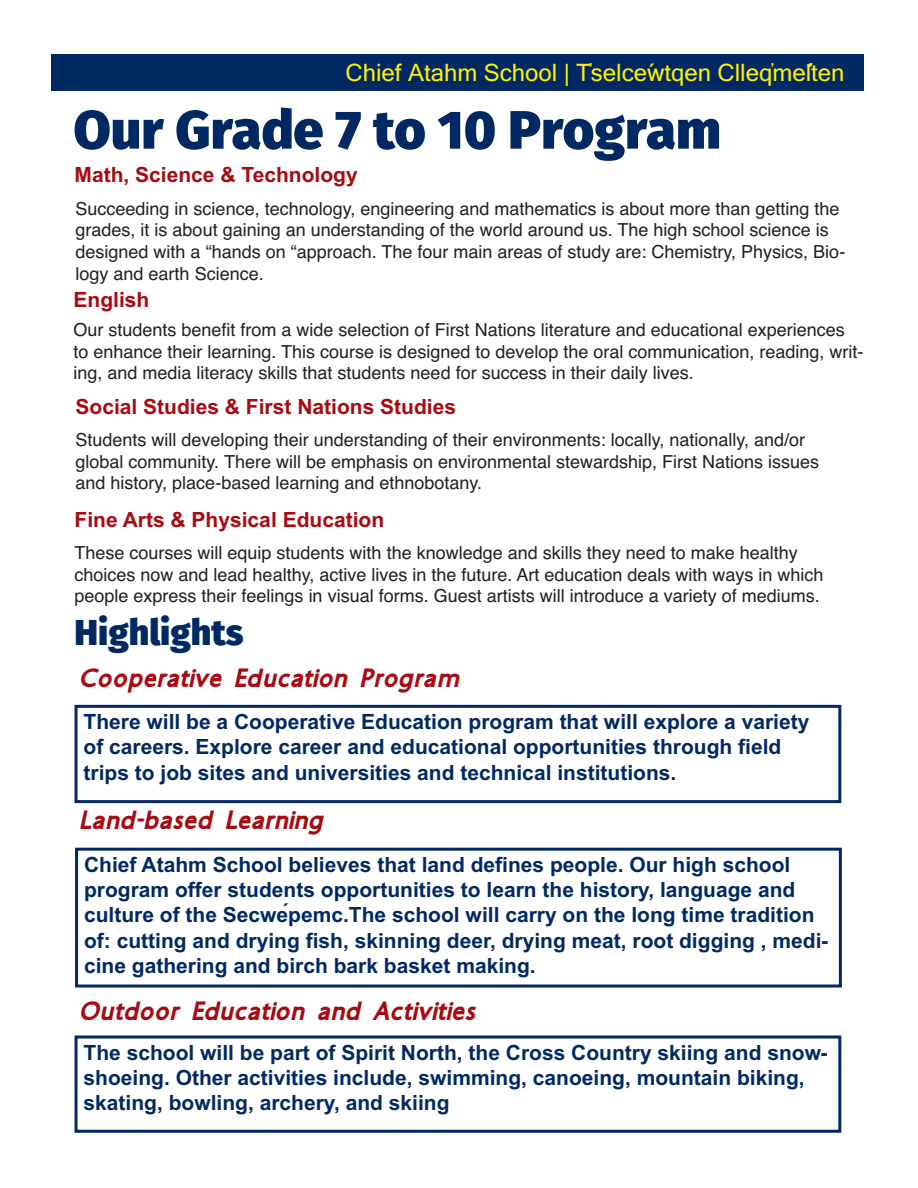
<style>
.page{position:relative;width:918px;height:1188px;background:#fff}
.page>*{position:absolute;margin:0;border:0;box-sizing:border-box;transform-origin:0 0}
.t1{font:800 54px "Fira Sans";color:#002964}
.t2{font:800 36px "Fira Sans";color:#002964}
.t3{font:italic 700 27px "Aboriginal Sans";color:#a70a12}
.t4{font:24px "Microsoft Sans Serif";color:#fff101}
.t5{font:700 21px/25.2px "Arial";color:#002964}
.t6{font:700 21px "Arial";color:#a70a12}
.t7{font:18px/21.6px "Helvetica";color:#231f20}
</style>
<div class="page">
<div style="left:52px;top:54px;width:812px;height:37px;background:#002964"></div>
<div style="left:75px;top:705px;width:766px;height:98px;border:3px solid #002964"></div>
<div style="left:75px;top:848px;width:767px;height:140px;border:3px solid #002964"></div>
<div style="left:75px;top:1035px;width:766px;height:98px;border:3px solid #002964"></div>
<p class="t4" style="left:345px;top:59px;width:501px">Chief Atahm School | T̓selcéwtqen Clleq̓mél̓ten</p>
<p class="t1" style="left:74px;top:107px;width:649px">Our Grade 7 to 10 Program</p>
<p class="t6" style="left:75px;top:167px;width:285px">Math, Science &amp; Technology</p>
<p class="t7" style="left:76px;top:199px;width:766px">Succeeding in science, technology, engineering and mathematics is about more than getting the</p>
<p class="t7" style="left:76px;top:221px;width:771px">grades, it is about gaining an understanding of the world around us. The high school science is designed with a “hands on “approach. The four main areas of study are: Chemistry, Physics, Bio&shy;logy and earth Science.</p>
<p class="t6" style="left:74px;top:292px;width:77px">English</p>
<p class="t7" style="left:74px;top:321px;width:792px">Our students benefit from a wide selection of First Nations literature and educational experiences to enhance their learning. This course is designed to develop the oral communication, reading, writ&shy;ing, and media literacy skills that students need for success in their daily lives.</p>
<p class="t6" style="left:76px;top:399px;width:382px">Social Studies &amp; First Nations Studies</p>
<p class="t7" style="left:76px;top:431px;width:745px">Students will developing their understanding of their environments: locally, nationally, and/or global community. There will be emphasis on environmental stewardship, First Nations issues and history, place-based learning and ethnobotany.</p>
<p class="t6" style="left:75px;top:512px;width:311px">Fine Arts &amp; Physical Education</p>
<p class="t7" style="left:75px;top:544px;width:751px">These courses will equip students with the knowledge and skills they need to make healthy choices now and lead healthy, active lives in the future. Art education deals with ways in which people express their feelings in visual forms. Guest artists will introduce a variety of mediums.</p>
<p class="t2" style="left:75px;top:617px;width:171px">Highlights</p>
<p class="t3" style="left:79px;top:668px;width:383px">Cooperative Education Program</p>
<p class="t5" style="left:84px;top:711px;width:727px">There will be a Cooperative Education program that will explore a variety of careers. Explore career and educational opportunities through field trips to job sites and universities and technical institutions.</p>
<p class="t3" style="left:79px;top:811px;width:246px">Land-based Learning</p>
<p class="t5" style="left:84px;top:854px;width:746px">Chief Atahm School believes that land defines people. Our high school program offer students opportunities to learn the history, language and culture of the Secwépemc.The school will carry on the long time tradition of: cutting and drying fish, skinning deer, drying meat, root digging , medi&shy;cine gathering and birch bark basket making.</p>
<p class="t3" style="left:79px;top:1002px;width:398px">Outdoor Education and Activities</p>
<p class="t5" style="left:84px;top:1042px;width:746px">The school will be part of Spirit North, the Cross Country skiing and snow&shy;shoeing. Other activities include, swimming, canoeing, mountain biking, skating, bowling, archery, and skiing</p>
</div>
